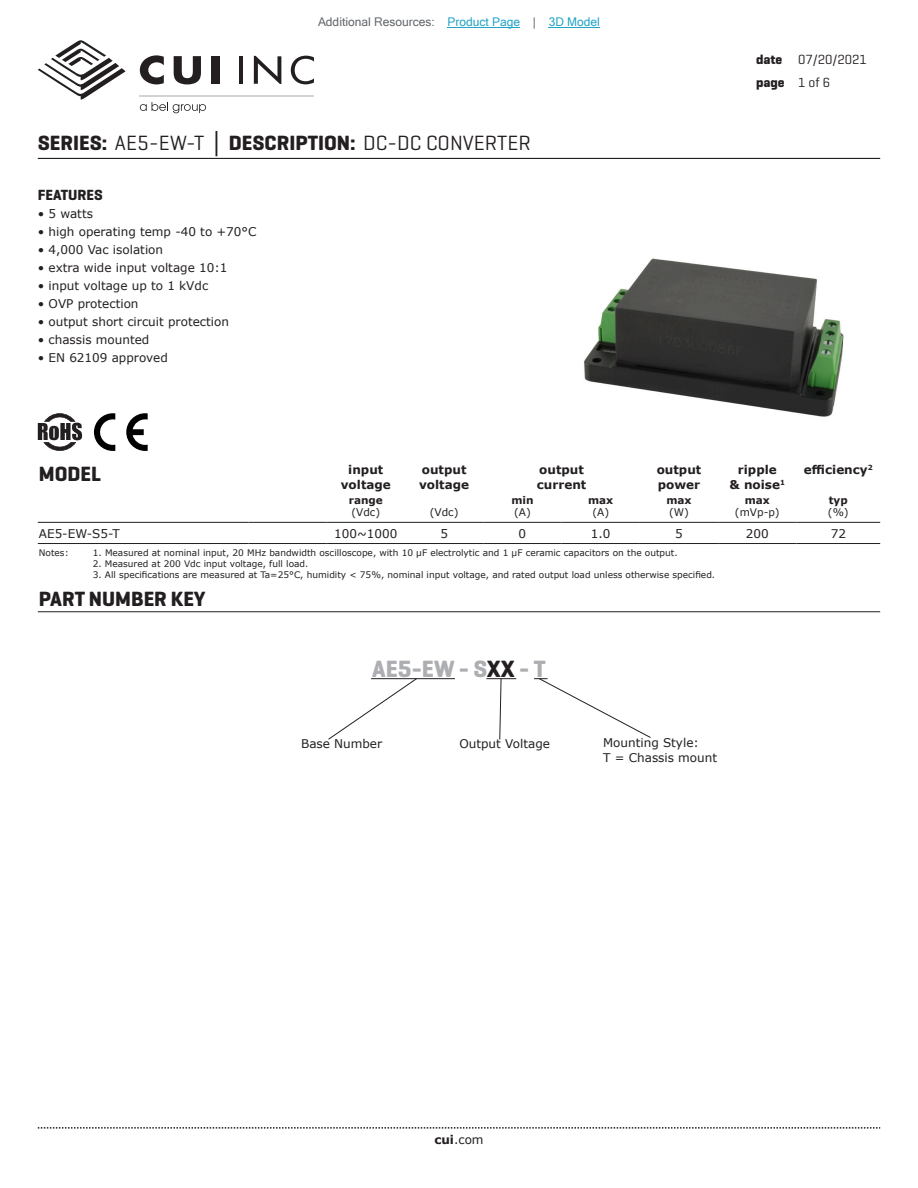
<style>
.page{position:relative;width:918px;height:1188px;background:#fff}
.page>*{position:absolute;margin:0;border:0;box-sizing:border-box;transform-origin:0 0}
.t1{font:700 24px "Geogrotesque";color:#adaeb2}
.t2{font:21px "Geogrotesque";color:#231f20}
.t3{font:700 21px "Geogrotesque";color:#231f20}
.t4{font:700 15px "Geogrotesque";color:#231f20}
.t5{font:13.5px/22.5px "Geogrotesque";color:#231f20}
.t6{font:12px/14.4px "Verdana";color:#231f20}
.t7{font:700 12px/14.4px "Verdana";color:#231f20}
.t8{font:12px "Microsoft Sans Serif";color:#63676b}
.t9{font:10.5px "Verdana";color:#231f20}
.t10{font:700 10.5px "Verdana";color:#231f20}
.t11{font:9px "Verdana";color:#231f20}
.s1{color:#23a4c6}
.s2{font-weight:700}
.s3{font-family:"Verdana";font-weight:700}
.s4{color:#231f20}
</style>
<div class="page">
<svg style="left:38px;top:1127px;width:842px;height:2px"></svg>
<hr style="left:38px;top:158px;width:842px;height:1px;background:#231f20">
<svg style="left:38px;top:40px;width:88px;height:60px"></svg>
<hr style="left:239px;top:56px;width:4px;height:28px;background:#231f20">
<svg style="left:254px;top:56px;width:27px;height:28px"></svg>
<svg style="left:291px;top:56px;width:23px;height:28px"></svg>
<svg style="left:140px;top:55px;width:24px;height:29px"></svg>
<svg style="left:174px;top:56px;width:27px;height:28px"></svg>
<div style="left:211px;top:56px;width:8px;height:28px;background:#231f20"></div>
<svg style="left:140px;top:102px;width:66px;height:11px"></svg>
<hr style="left:140px;top:95px;width:174px;height:1px;background:#231f20">
<img style="left:584px;top:258px;width:260px;height:159px">
<svg style="left:38px;top:413px;width:44px;height:38px"></svg>
<hr style="left:38px;top:522px;width:210px;height:1px;background:#231f20">
<hr style="left:248px;top:522px;width:79px;height:1px;background:#231f20">
<hr style="left:327px;top:522px;width:78px;height:1px;background:#231f20">
<hr style="left:405px;top:522px;width:78px;height:1px;background:#231f20">
<hr style="left:483px;top:522px;width:79px;height:1px;background:#231f20">
<hr style="left:562px;top:522px;width:78px;height:1px;background:#231f20">
<hr style="left:640px;top:522px;width:78px;height:1px;background:#231f20">
<hr style="left:718px;top:522px;width:78px;height:1px;background:#231f20">
<hr style="left:796px;top:522px;width:84px;height:1px;background:#231f20">
<hr style="left:38px;top:543px;width:210px;height:1px;background:#231f20">
<hr style="left:248px;top:543px;width:79px;height:1px;background:#231f20">
<hr style="left:327px;top:543px;width:78px;height:1px;background:#231f20">
<hr style="left:405px;top:543px;width:78px;height:1px;background:#231f20">
<hr style="left:483px;top:543px;width:79px;height:1px;background:#231f20">
<hr style="left:562px;top:543px;width:78px;height:1px;background:#231f20">
<hr style="left:640px;top:543px;width:78px;height:1px;background:#231f20">
<hr style="left:718px;top:543px;width:78px;height:1px;background:#231f20">
<hr style="left:796px;top:543px;width:84px;height:1px;background:#231f20">
<svg style="left:94px;top:413px;width:54px;height:38px"></svg>
<hr style="left:38px;top:611px;width:842px;height:1px;background:#231f20">
<hr style="left:371px;top:678px;width:84px;height:1px;background:#231f20">
<svg style="left:328px;top:678px;width:90px;height:62px"></svg>
<hr style="left:486px;top:678px;width:30px;height:1px;background:#231f20">
<svg style="left:499px;top:678px;width:3px;height:62px"></svg>
<svg style="left:534px;top:678px;width:117px;height:60px"></svg>
<hr style="left:448px;top:27px;width:72px;height:1px;background:#23a4c6">
<hr style="left:549px;top:27px;width:51px;height:1px;background:#23a4c6">
<h3 class="t8" style="left:318px;top:15px;width:283px">Additional Resources: <span class="s1">Product Page</span> | <span class="s1">3D Model</span></h3>
<h2 class="t2" style="left:38px;top:130px;width:494px"><span class="s2">SERIES:</span> AE5-EW-T <span class="s3">│</span> <span class="s2">DESCRIPTION:</span> DC-DC CONVERTER</h2>
<h3 class="t4" style="left:38px;top:186px;width:67px">FEATURES</h3>
<h3 class="t6" style="left:38px;top:207px;width:57px">• 5 watts</h3>
<h3 class="t6" style="left:38px;top:225px;width:220px">• high operating temp -40 to +70°C</h3>
<h3 class="t6" style="left:38px;top:243px;width:127px">• 4,000 Vac isolation</h3>
<h3 class="t6" style="left:38px;top:261px;width:191px">• extra wide input voltage 10:1</h3>
<h3 class="t6" style="left:38px;top:279px;width:172px">• input voltage up to 1 kVdc</h3>
<h3 class="t6" style="left:38px;top:297px;width:102px">• OVP protection</h3>
<h3 class="t6" style="left:38px;top:315px;width:193px">• output short circuit protection</h3>
<h3 class="t6" style="left:38px;top:333px;width:113px">• chassis mounted</h3>
<h3 class="t6" style="left:38px;top:351px;width:132px">• EN 62109 approved</h3>
<h3 class="t5" style="left:756px;top:48px;width:112px"><span class="s2">date</span> 07/20/2021 <span class="s2">page</span> 1 of 6</h3>
<h2 class="t3" style="left:39px;top:461px;width:64px">MODEL</h2>
<h3 class="t7" style="left:341px;top:462px;width:51px;text-align:center">input voltage</h3>
<h3 class="t7" style="left:419px;top:462px;width:51px">output voltage</h3>
<h3 class="t7" style="left:537px;top:462px;width:51px">output current</h3>
<h3 class="t7" style="left:657px;top:462px;width:46px">output power</h3>
<h3 class="t7" style="left:730px;top:462px;width:57px;text-align:center">ripple<br>&amp; noise<sup>1</sup></h3>
<h3 class="t7" style="left:804px;top:462px;width:70px">efficiency<sup>2</sup></h3>
<p class="t10" style="left:349px;top:492px;width:36px">range</p>
<p class="t9" style="left:351px;top:505px;width:30px">(Vdc)</p>
<p class="t9" style="left:430px;top:505px;width:30px">(Vdc)</p>
<p class="t10" style="left:511px;top:492px;width:24px">min</p>
<p class="t9" style="left:514px;top:505px;width:18px">(A)</p>
<p class="t10" style="left:829px;top:492px;width:20px">typ</p>
<p class="t9" style="left:828px;top:505px;width:22px">(%)</p>
<p class="t10" style="left:588px;top:492px;width:27px">max</p>
<p class="t9" style="left:592px;top:505px;width:18px">(A)</p>
<p class="t10" style="left:666px;top:492px;width:27px">max</p>
<p class="t9" style="left:669px;top:505px;width:21px">(W)</p>
<p class="t10" style="left:745px;top:492px;width:27px">max</p>
<p class="t9" style="left:735px;top:505px;width:46px">(mVp-p)</p>
<h3 class="t6" style="left:39px;top:526px;width:83px">AE5-EW-S5-T</h3>
<h3 class="t6" style="left:334px;top:526px;width:65px">100~1000</h3>
<h3 class="t6" style="left:440px;top:526px;width:9px">5</h3>
<h3 class="t6" style="left:519px;top:526px;width:9px">0</h3>
<h3 class="t6" style="left:591px;top:526px;width:21px">1.0</h3>
<h3 class="t6" style="left:675px;top:526px;width:9px">5</h3>
<h3 class="t6" style="left:746px;top:526px;width:24px">200</h3>
<h3 class="t6" style="left:831px;top:526px;width:17px">72</h3>
<p class="t11" style="left:39px;top:547px;width:31px">Notes:</p>
<p class="t11" style="left:93px;top:547px;width:586px">1. Measured at nominal input, 20 MHz bandwidth oscilloscope, with 10 µF electrolytic and 1 µF ceramic capacitors on the output.</p>
<p class="t11" style="left:93px;top:558px;width:217px">2. Measured at 200 Vdc input voltage, full load.</p>
<p class="t11" style="left:93px;top:569px;width:624px">3. All specifications are measured at Ta=25°C, humidity &lt; 75%, nominal input voltage, and rated output load unless otherwise specified.</p>
<h2 class="t3" style="left:39px;top:586px;width:168px">PART NUMBER KEY</h2>
<h1 class="t1" style="left:372px;top:653px;width:175px">AE5-EW - S<span class="s4">XX</span> - T</h1>
<h3 class="t6" style="left:301px;top:736px;width:83px">Base Number</h3>
<h3 class="t6" style="left:459px;top:737px;width:92px">Output Voltage</h3>
<h3 class="t6" style="left:603px;top:736px;width:115px">Mounting Style:<br>T = Chassis mount</h3>
<h3 class="t6" style="left:434px;top:1132px;width:51px"><span class="s2">cui</span>.com</h3>
</div>
